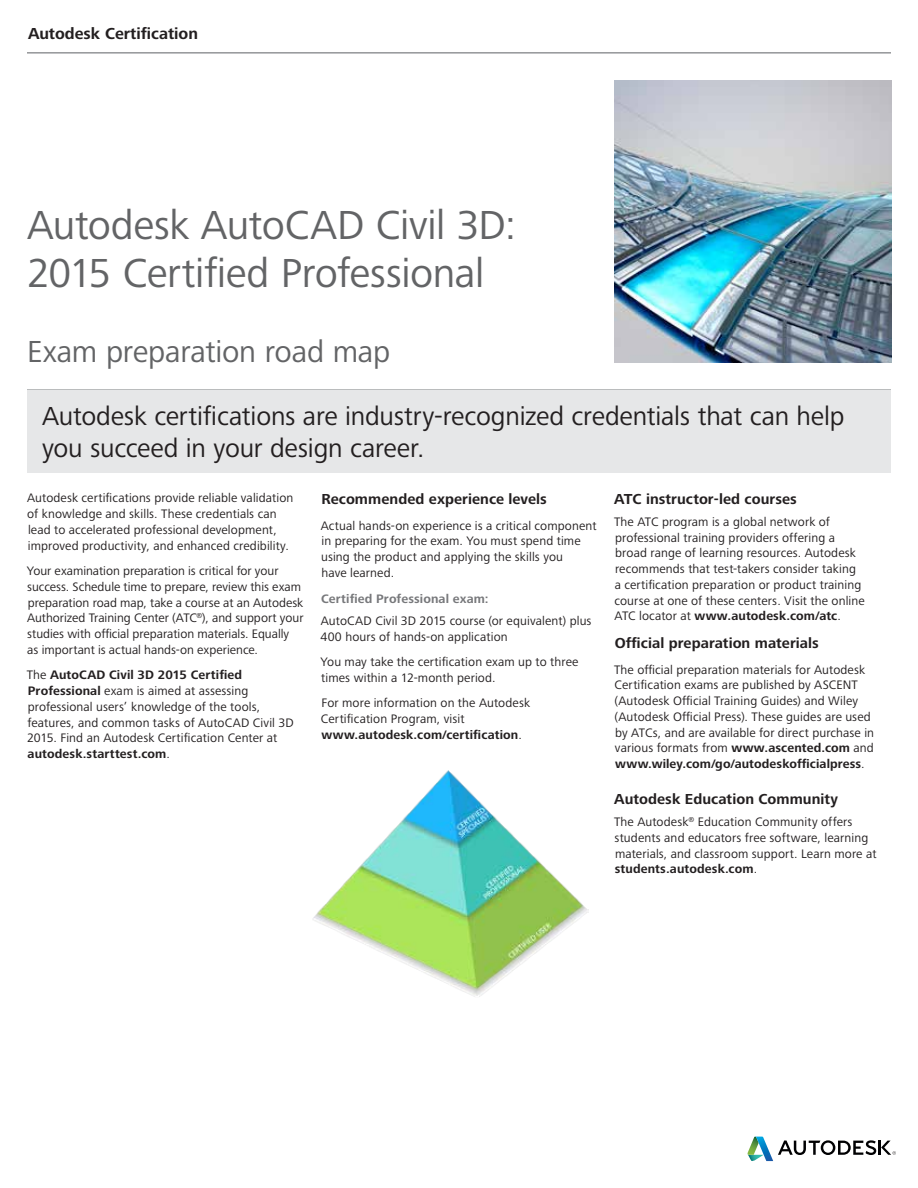
<style>
.page{position:relative;width:918px;height:1188px;background:#fff}
.page>*{position:absolute;margin:0;border:0;box-sizing:border-box;transform-origin:0 0}
.t1{font:42px/48px "Frutiger Next LTW1 G";letter-spacing:-.01em;color:#636466}
.t2{font:31.5px "Frutiger Next LTW1 G";letter-spacing:-.01em;color:#636466}
.t3{font:27px/31.5px "Frutiger Next LTW1 G";letter-spacing:-.005em;color:#231f20}
.t4{font:700 16.5px "Frutiger Next LTW1 G";color:#231f20}
.t5{font:700 15px "Frutiger Next LTW1 G";letter-spacing:.005em;color:#231f20}
.t6{font:12.75px/15.8px "Frutiger Next LTW1 G";letter-spacing:.01em;color:#231f20}
.t7{font:700 12.75px "Frutiger Next LTW1 G";letter-spacing:.01em;color:#77787b}
.s1{font-weight:700}
</style>
<div class="page">
<svg style="left:747px;top:1137px;width:149px;height:24px"></svg>
<img style="left:614px;top:81px;width:277px;height:281px">
<hr style="left:27px;top:52px;width:864px;height:2px;background:#939598">
<hr style="left:27px;top:389px;width:864px;height:2px;background:#939598">
<div style="left:27px;top:391px;width:864px;height:82px;background:#e6e7e8"></div>
<img style="left:312px;top:770px;width:277px;height:227px">
<p class="t4" style="left:28px;top:24px;width:172px">Autodesk Certification</p>
<h1 class="t1" style="left:27px;top:203px;width:491px">Autodesk AutoCAD Civil 3D:<br>2015 Certified Professional</h1>
<h2 class="t2" style="left:27px;top:334px;width:365px">Exam preparation road map</h2>
<h3 class="t3" style="left:42px;top:401px;width:804px">Autodesk certifications are industry-recognized credentials that can help you succeed in your design career.</h3>
<p class="t6" style="left:27px;top:491px;width:268px">Autodesk certifications provide reliable validation of knowledge and skills. These credentials can lead to accelerated professional development, improved productivity, and enhanced credibility.</p>
<p class="t6" style="left:27px;top:563px;width:278px">Your examination preparation is critical for your success. Schedule time to prepare, review this exam preparation road map, take a course at an Autodesk Authorized Training Center (ATC<sup>®</sup>), and support your studies with official preparation materials. Equally<br>as important is actual hands-on experience.</p>
<p class="t6" style="left:27px;top:668px;width:268px">The <span class="s1">AutoCAD Civil 3D 2015 Certified Professional</span> exam is aimed at assessing professional users’ knowledge of the tools, features, and common tasks of AutoCAD Civil 3D 2015. Find an Autodesk Certification Center at <span class="s1">autodesk.starttest.com</span>.</p>
<p class="t5" style="left:321px;top:491px;width:227px">Recommended experience levels</p>
<p class="t6" style="left:321px;top:518px;width:277px">Actual hands-on experience is a critical component in preparing for the exam. You must spend time using the product and applying the skills you<br>have learned.</p>
<p class="t7" style="left:321px;top:591px;width:169px">Certified Professional exam:</p>
<p class="t6" style="left:320px;top:613px;width:273px">AutoCAD Civil 3D 2015 course (or equivalent) plus<br>400 hours of hands-on application</p>
<p class="t6" style="left:321px;top:654px;width:260px">You may take the certification exam up to three times within a 12-month period.</p>
<p class="t6" style="left:321px;top:696px;width:211px">For more information on the Autodesk<br>Certification Program, visit <span class="s1">www.autodesk.com/certification</span>.</p>
<p class="t5" style="left:614px;top:491px;width:184px">ATC instructor-led courses</p>
<p class="t6" style="left:614px;top:514px;width:252px">The ATC program is a global network of professional training providers offering a broad range of learning resources. Autodesk recommends that test-takers consider taking<br>a certification preparation or product training course at one of these centers. Visit the online ATC locator at <span class="s1">www.autodesk.com/atc</span>.</p>
<p class="t5" style="left:615px;top:635px;width:206px">Official preparation materials</p>
<p class="t6" style="left:614px;top:662px;width:262px">The official preparation materials for Autodesk Certification exams are published by ASCENT (Autodesk Official Training Guides) and Wiley (Autodesk Official Press). These guides are used by ATCs, and are available for direct purchase in various formats from <span class="s1">www.ascented.com</span> and <span class="s1">www.wiley.com/go/autodeskofficialpress</span>.</p>
<p class="t5" style="left:614px;top:791px;width:225px">Autodesk Education Community</p>
<p class="t6" style="left:614px;top:814px;width:264px">The Autodesk<sup>®</sup> Education Community offers students and educators free software, learning materials, and classroom support. Learn more at <span class="s1">students.autodesk.com</span>.</p>
</div>
